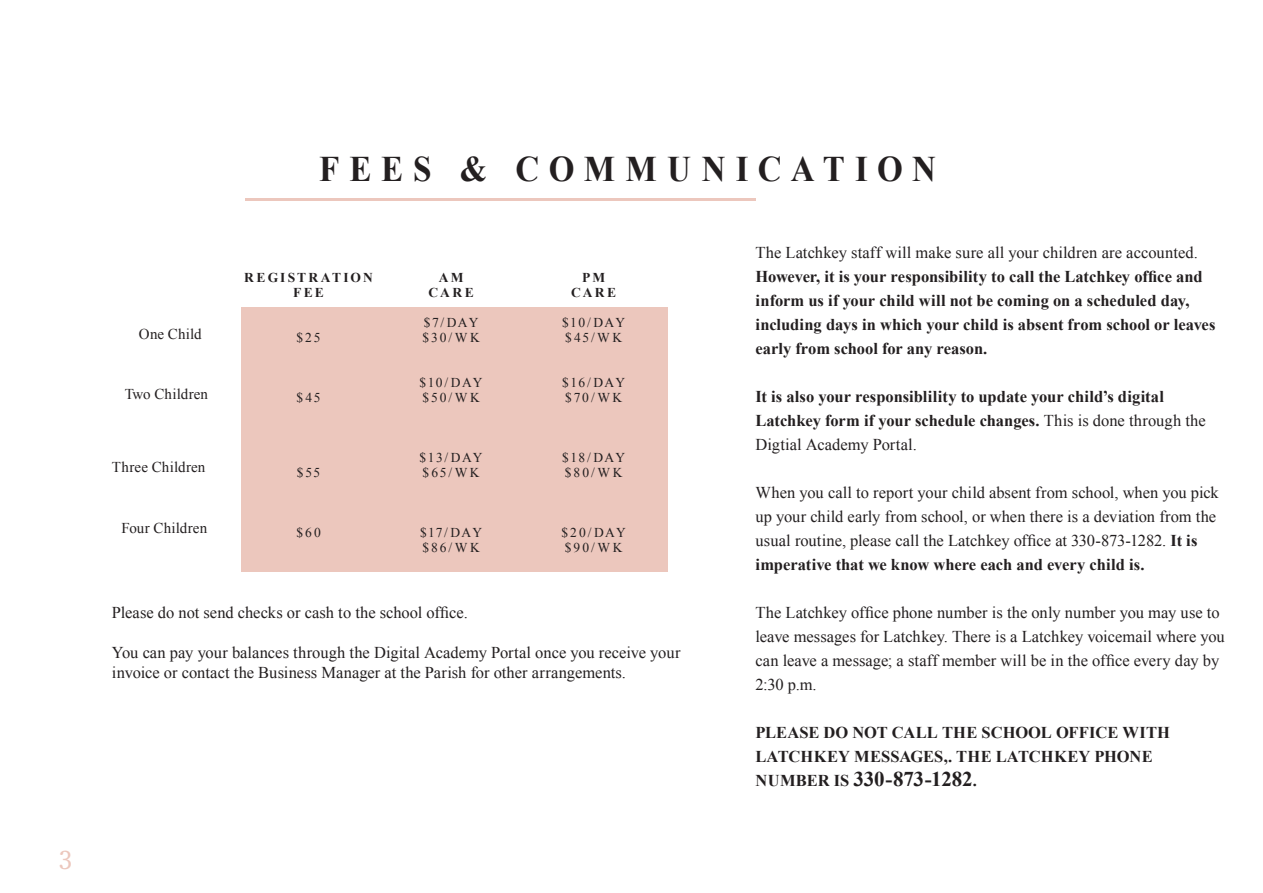
<style>
.page{position:relative;width:1263px;height:893px;background:#fff}
.page>*{position:absolute;margin:0;border:0;box-sizing:border-box;transform-origin:0 0}
.Header_-_Align_Center__Pink_Highlight{font:700 36px "Times New Roman";letter-spacing:.29em;color:#231f20;scale:.92 1}
.Numbers{font:27px "Source Serif Pro";color:#ecc7bd}
.Body_Text{font:700 21px "Times New Roman";letter-spacing:-.005em;color:#231f20}
.Body_Text-2{font:16.5px/24px "Times New Roman";color:#231f20}
.Body_Text-3{font:700 16.5px/24px "Times New Roman";color:#231f20}
.Body_Text-4{font:15px "Times New Roman";letter-spacing:.01em;color:#231f20}
.Pull_Text{font:13.5px/15px "Times New Roman";letter-spacing:.11em;color:#231f20}
.Pull_Text-2{font:700 13.5px/15px "Times New Roman";letter-spacing:.16em;color:#231f20;text-align:center}
.s1{font-weight:400}
.s2{font-weight:700}
.s3{font-size:16.5px}
</style>
<div class="page">
<div style="left:242px;top:307px;width:426px;height:264px;background:#ecc7bd"></div>
<hr style="left:245px;top:199px;width:511px;height:2px;background:#ecc7bd">
<p class="Numbers" style="left:59px;top:842px;width:15px">3</p>
<p class="Header_-_Align_Center__Pink_Highlight" style="left:319px;top:144px;width:672px">FEES &amp; COMMUNICATION</p>
<p class="Body_Text-4" style="left:139px;top:324px;width:64px">One Child</p>
<p class="Body_Text-4" style="left:125px;top:384px;width:85px">Two Children</p>
<p class="Pull_Text-2" style="left:244px;top:270px;width:130px">REGISTRATION<br>FEE</p>
<p class="Pull_Text" style="left:297px;top:330px;width:26px">$25</p>
<p class="Pull_Text" style="left:296px;top:390px;width:26px">$45</p>
<p class="Pull_Text-2" style="left:439px;top:270px;width:26px">AM</p>
<p class="Pull_Text-2" style="left:429px;top:285px;width:47px">CARE</p>
<p class="Pull_Text" style="left:422px;top:315px;width:59px">$7/DAY $30/WK</p>
<p class="Pull_Text" style="left:420px;top:375px;width:65px">$10/DAY</p>
<p class="Pull_Text" style="left:422px;top:390px;width:59px">$50/WK</p>
<p class="Pull_Text-2" style="left:582px;top:270px;width:24px">PM</p>
<p class="Pull_Text-2" style="left:571px;top:285px;width:47px">CARE</p>
<p class="Pull_Text" style="left:562px;top:315px;width:65px">$10/DAY</p>
<p class="Pull_Text" style="left:565px;top:330px;width:59px">$45/WK</p>
<p class="Pull_Text" style="left:562px;top:375px;width:64px">$16/DAY</p>
<p class="Pull_Text" style="left:565px;top:390px;width:59px">$70/WK</p>
<p class="Body_Text-4" style="left:112px;top:457px;width:95px">Three Children</p>
<p class="Pull_Text" style="left:297px;top:465px;width:25px">$55</p>
<p class="Pull_Text" style="left:420px;top:450px;width:65px">$13/DAY</p>
<p class="Pull_Text" style="left:423px;top:465px;width:59px">$65/WK</p>
<p class="Pull_Text" style="left:562px;top:450px;width:65px">$18/DAY</p>
<p class="Pull_Text" style="left:565px;top:465px;width:59px">$80/WK</p>
<p class="Body_Text-4" style="left:122px;top:518px;width:87px">Four Children</p>
<p class="Pull_Text" style="left:296px;top:525px;width:26px">$60</p>
<p class="Pull_Text" style="left:420px;top:525px;width:64px">$17/DAY</p>
<p class="Pull_Text" style="left:422px;top:540px;width:59px">$86/WK</p>
<p class="Pull_Text" style="left:562px;top:525px;width:66px">$20/DAY</p>
<p class="Pull_Text" style="left:565px;top:540px;width:59px">$90/WK</p>
<p class="Body_Text-2" style="left:112px;top:601px;width:357px">Please do not send checks or cash to the school office.</p>
<p class="Body_Text-2" style="left:112px;top:642px;width:570px;line-height:19.8px">You can pay your balances through the Digital Academy Portal once you receive your invoice or contact the Business Manager at the Parish for other arrangements.</p>
<p class="Body_Text-3" style="left:755px;top:240px;width:461px"><span class="s1">The Latchkey staff will make sure all your children are accounted.<br></span>However, it is your responsibility to call the Latchkey office and inform us if your child will not be coming on a scheduled day, including days in which your child is absent from school or leaves early from school for any reason.</p>
<p class="Body_Text-3" style="left:755px;top:384px;width:452px">It is also your responsiblility to update your child’s digital<br>Latchkey form if your schedule changes. <span class="s1">This is done through the<br>Digtial Academy Portal.</span></p>
<p class="Body_Text-2" style="left:755px;top:480px;width:465px">When you call to report your child absent from school, when you pick up your child early from school, or when there is a deviation from the usual routine, please call the Latchkey office at 330-873-1282. <span class="s2">It is imperative that we know where each and every child is.</span></p>
<p class="Body_Text-2" style="left:755px;top:600px;width:471px">The Latchkey office phone number is the only number you may use to leave messages for Latchkey. There is a Latchkey voicemail where you can leave a message; a staff member will be in the office every day by 2:30 p.m.</p>
<p class="Body_Text-3" style="left:755px;top:720px;width:416px">PLEASE DO NOT CALL THE SCHOOL OFFICE WITH<br>LATCHKEY MESSAGES,. THE LATCHKEY PHONE</p>
<p class="Body_Text" style="left:755px;top:764px;width:223px"><span class="s3">NUMBER IS</span> 330-873-1282<span class="s3">.</span></p>
</div>
